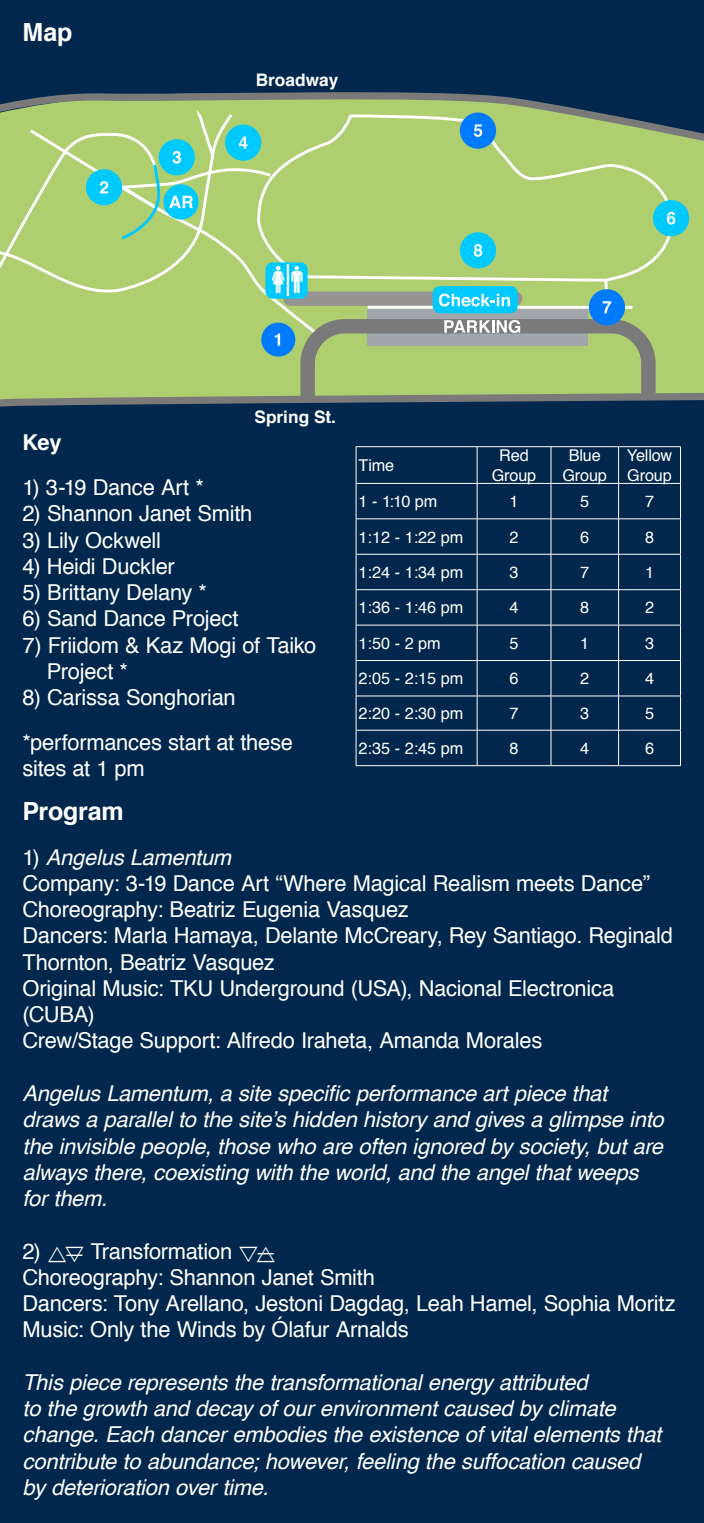
<style>
.page{position:relative;width:704px;height:1523px;background:#fff}
.page>*{position:absolute;margin:0;border:0;box-sizing:border-box;transform-origin:0 0}
.t1{font:700 25px "Helvetica";letter-spacing:-.005em;color:#fff}
.t2{font:21.88px/26.2px "Helvetica";letter-spacing:-.01em;color:#fff}
.t3{font:italic 21.88px/26.2px "Helvetica";letter-spacing:-.01em;color:#fff}
.t4{font:700 21.88px "Helvetica";color:#fff}
.t5{font:700 17.25px "Helvetica";color:#fff}
.t6{font:16.25px/19.5px "Helvetica";letter-spacing:-.005em;color:#fff;text-align:center}
.s1{font-style:italic}
</style>
<div class="page">
<div style="left:0;top:0;width:703px;height:1522px;background:#01274c"></div>
<svg style="left:0;top:92px;width:594px;height:20px"></svg>
<svg style="left:0;top:112px;width:703px;height:295px;background:#a0c47d"></svg>
<img style="left:271px;top:265px;width:31px;height:31px">
<hr style="left:355px;top:446px;width:122px;height:1px;background:#fff">
<hr style="left:355px;top:447px;width:1px;height:36px;background:#fff">
<hr style="left:618px;top:446px;width:62px;height:1px;background:#fff">
<hr style="left:679px;top:447px;width:1px;height:36px;background:#fff">
<hr style="left:355px;top:730px;width:1px;height:35px;background:#fff">
<hr style="left:679px;top:730px;width:1px;height:35px;background:#fff">
<hr style="left:355px;top:765px;width:122px;height:1px;background:#fff">
<hr style="left:618px;top:765px;width:62px;height:1px;background:#fff">
<hr style="left:355px;top:483px;width:122px;height:1px;background:#fff">
<hr style="left:355px;top:484px;width:1px;height:34px;background:#fff">
<hr style="left:477px;top:483px;width:73px;height:1px;background:#fff">
<hr style="left:550px;top:483px;width:68px;height:1px;background:#fff">
<hr style="left:618px;top:483px;width:62px;height:1px;background:#fff">
<hr style="left:679px;top:484px;width:1px;height:34px;background:#fff">
<hr style="left:355px;top:518px;width:122px;height:1px;background:#fff">
<hr style="left:355px;top:519px;width:1px;height:35px;background:#fff">
<hr style="left:477px;top:518px;width:73px;height:1px;background:#fff">
<hr style="left:550px;top:518px;width:68px;height:1px;background:#fff">
<hr style="left:618px;top:518px;width:62px;height:1px;background:#fff">
<hr style="left:679px;top:519px;width:1px;height:35px;background:#fff">
<hr style="left:355px;top:554px;width:122px;height:1px;background:#fff">
<hr style="left:355px;top:554px;width:1px;height:35px;background:#fff">
<hr style="left:477px;top:554px;width:73px;height:1px;background:#fff">
<hr style="left:550px;top:554px;width:68px;height:1px;background:#fff">
<hr style="left:618px;top:554px;width:62px;height:1px;background:#fff">
<hr style="left:679px;top:554px;width:1px;height:35px;background:#fff">
<hr style="left:355px;top:589px;width:122px;height:1px;background:#fff">
<hr style="left:355px;top:590px;width:1px;height:35px;background:#fff">
<hr style="left:477px;top:589px;width:73px;height:1px;background:#fff">
<hr style="left:550px;top:589px;width:68px;height:1px;background:#fff">
<hr style="left:618px;top:589px;width:62px;height:1px;background:#fff">
<hr style="left:679px;top:590px;width:1px;height:35px;background:#fff">
<hr style="left:355px;top:625px;width:122px;height:1px;background:#fff">
<hr style="left:355px;top:625px;width:1px;height:35px;background:#fff">
<hr style="left:477px;top:625px;width:73px;height:1px;background:#fff">
<hr style="left:550px;top:625px;width:68px;height:1px;background:#fff">
<hr style="left:618px;top:625px;width:62px;height:1px;background:#fff">
<hr style="left:679px;top:625px;width:1px;height:35px;background:#fff">
<hr style="left:355px;top:696px;width:1px;height:34px;background:#fff">
<hr style="left:679px;top:696px;width:1px;height:34px;background:#fff">
<hr style="left:355px;top:730px;width:122px;height:1px;background:#fff">
<hr style="left:477px;top:730px;width:73px;height:1px;background:#fff">
<hr style="left:550px;top:730px;width:68px;height:1px;background:#fff">
<hr style="left:618px;top:730px;width:62px;height:1px;background:#fff">
<hr style="left:355px;top:660px;width:122px;height:1px;background:#fff">
<hr style="left:355px;top:661px;width:1px;height:34px;background:#fff">
<hr style="left:477px;top:660px;width:73px;height:1px;background:#fff">
<hr style="left:550px;top:660px;width:68px;height:1px;background:#fff">
<hr style="left:618px;top:660px;width:62px;height:1px;background:#fff">
<hr style="left:679px;top:661px;width:1px;height:34px;background:#fff">
<hr style="left:355px;top:695px;width:122px;height:1px;background:#fff">
<hr style="left:477px;top:695px;width:73px;height:1px;background:#fff">
<hr style="left:550px;top:695px;width:68px;height:1px;background:#fff">
<hr style="left:618px;top:695px;width:62px;height:1px;background:#fff">
<hr style="left:477px;top:446px;width:73px;height:1px;background:#fff">
<hr style="left:476px;top:447px;width:1px;height:36px;background:#fff">
<hr style="left:476px;top:484px;width:1px;height:34px;background:#fff">
<hr style="left:476px;top:519px;width:1px;height:35px;background:#fff">
<hr style="left:476px;top:554px;width:1px;height:35px;background:#fff">
<hr style="left:476px;top:590px;width:1px;height:35px;background:#fff">
<hr style="left:476px;top:625px;width:1px;height:35px;background:#fff">
<hr style="left:476px;top:661px;width:1px;height:34px;background:#fff">
<hr style="left:476px;top:696px;width:1px;height:34px;background:#fff">
<hr style="left:476px;top:730px;width:1px;height:35px;background:#fff">
<hr style="left:477px;top:765px;width:73px;height:1px;background:#fff">
<hr style="left:550px;top:446px;width:68px;height:1px;background:#fff">
<hr style="left:550px;top:447px;width:1px;height:36px;background:#fff">
<hr style="left:618px;top:447px;width:1px;height:36px;background:#fff">
<hr style="left:550px;top:484px;width:1px;height:34px;background:#fff">
<hr style="left:618px;top:484px;width:1px;height:34px;background:#fff">
<hr style="left:550px;top:519px;width:1px;height:35px;background:#fff">
<hr style="left:618px;top:519px;width:1px;height:35px;background:#fff">
<hr style="left:550px;top:554px;width:1px;height:35px;background:#fff">
<hr style="left:618px;top:554px;width:1px;height:35px;background:#fff">
<hr style="left:550px;top:590px;width:1px;height:35px;background:#fff">
<hr style="left:618px;top:590px;width:1px;height:35px;background:#fff">
<hr style="left:550px;top:625px;width:1px;height:35px;background:#fff">
<hr style="left:618px;top:625px;width:1px;height:35px;background:#fff">
<hr style="left:550px;top:661px;width:1px;height:34px;background:#fff">
<hr style="left:618px;top:661px;width:1px;height:34px;background:#fff">
<hr style="left:550px;top:696px;width:1px;height:34px;background:#fff">
<hr style="left:618px;top:696px;width:1px;height:34px;background:#fff">
<hr style="left:550px;top:730px;width:1px;height:35px;background:#fff">
<hr style="left:618px;top:730px;width:1px;height:35px;background:#fff">
<hr style="left:550px;top:765px;width:68px;height:1px;background:#fff">
<p class="t1" style="left:22px;top:12px;width:51px">Map</p>
<p class="t5" style="left:255px;top:66px;width:84px">Broadway</p>
<p class="t5" style="left:254px;top:403px;width:83px">Spring St.</p>
<p class="t4" style="left:22px;top:425px;width:41px">Key</p>
<p class="t2" style="left:22px;top:475px;width:183px">1) 3-19 Dance Art *</p>
<p class="t2" style="left:22px;top:501px;width:231px">2) Shannon Janet Smith</p>
<p class="t2" style="left:22px;top:527px;width:140px">3) Lily Ockwell</p>
<p class="t2" style="left:22px;top:554px;width:154px">4) Heidi Duckler</p>
<p class="t2" style="left:22px;top:580px;width:186px">5) Brittany Delany *</p>
<p class="t2" style="left:22px;top:606px;width:217px">6) Sand Dance Project</p>
<p class="t2" style="left:47px;top:632px;width:271px;text-indent:-24px">7) Friidom &amp; Kaz Mogi of Taiko<br>Project *</p>
<p class="t2" style="left:22px;top:675px;width:272px;line-height:45px">8) Carissa Songhorian *performances start at these</p>
<p class="t2" style="left:22px;top:756px;width:124px">sites at 1 pm</p>
<p class="t6" style="left:358px;top:456px;width:37px">Time</p>
<p class="t6" style="left:491px;top:446px;width:46px">Red<br>Group</p>
<p class="t6" style="left:562px;top:446px;width:46px">Blue<br>Group</p>
<p class="t6" style="left:626px;top:446px;width:47px;text-align:left">Yellow<br>Group</p>
<p class="t6" style="left:358px;top:492px;width:80px">1 - 1:10 pm</p>
<p class="t6" style="left:509px;top:492px;width:11px">1</p>
<p class="t6" style="left:580px;top:492px;width:11px">5</p>
<p class="t6" style="left:644px;top:492px;width:11px">7</p>
<p class="t6" style="left:358px;top:528px;width:106px">1:12 - 1:22 pm</p>
<p class="t6" style="left:509px;top:528px;width:11px">2</p>
<p class="t6" style="left:580px;top:528px;width:11px">6</p>
<p class="t6" style="left:644px;top:528px;width:11px">8</p>
<p class="t6" style="left:358px;top:563px;width:106px">1:24 - 1:34 pm</p>
<p class="t6" style="left:509px;top:563px;width:11px">3</p>
<p class="t6" style="left:580px;top:563px;width:11px">7</p>
<p class="t6" style="left:644px;top:563px;width:11px">1</p>
<p class="t6" style="left:358px;top:598px;width:106px">1:36 - 1:46 pm</p>
<p class="t6" style="left:509px;top:598px;width:11px">4</p>
<p class="t6" style="left:580px;top:598px;width:11px">8</p>
<p class="t6" style="left:644px;top:598px;width:11px">2</p>
<p class="t6" style="left:358px;top:634px;width:84px">1:50 - 2 pm</p>
<p class="t6" style="left:509px;top:634px;width:11px">5</p>
<p class="t6" style="left:580px;top:634px;width:11px">1</p>
<p class="t6" style="left:644px;top:634px;width:11px">3</p>
<p class="t6" style="left:358px;top:669px;width:106px">2:05 - 2:15 pm</p>
<p class="t6" style="left:509px;top:669px;width:11px">6</p>
<p class="t6" style="left:580px;top:669px;width:11px">2</p>
<p class="t6" style="left:644px;top:669px;width:11px">4</p>
<p class="t6" style="left:358px;top:704px;width:106px">2:20 - 2:30 pm</p>
<p class="t6" style="left:509px;top:704px;width:11px">7</p>
<p class="t6" style="left:580px;top:704px;width:11px">3</p>
<p class="t6" style="left:644px;top:704px;width:11px">5</p>
<p class="t6" style="left:358px;top:739px;width:106px">2:35 - 2:45 pm</p>
<p class="t6" style="left:509px;top:739px;width:11px">8</p>
<p class="t6" style="left:580px;top:739px;width:11px">4</p>
<p class="t6" style="left:644px;top:739px;width:11px">6</p>
<p class="t1" style="left:22px;top:790px;width:103px">Program</p>
<p class="t2" style="left:22px;top:844px;width:651px">1) <span class="s1">Angelus Lamentum<br></span>Company: 3-19 Dance Art “Where Magical Realism meets Dance” Choreography: Beatriz Eugenia Vasquez<br>Dancers: Marla Hamaya, Delante McCreary, Rey Santiago. Reginald Thornton, Beatriz Vasquez<br>Original Music: TKU Underground (USA), Nacional Electronica (CUBA)<br>Crew/Stage Support: Alfredo Iraheta, Amanda Morales</p>
<p class="t3" style="left:22px;top:1080px;width:642px">Angelus Lamentum, a site specific performance art piece that draws a parallel to the site’s hidden history and gives a glimpse into the invisible people, those who are often ignored by society, but are always there, coexisting with the world, and the angel that weeps for them.</p>
<p class="t2" style="left:22px;top:1238px;width:654px">2) Transformation<br>Choreography: Shannon Janet Smith<br>Dancers: Tony Arellano, Jestoni Dagdag, Leah Hamel, Sophia Moritz Music: Only the Winds by Ólafur Arnalds</p>
<p class="t3" style="left:23px;top:1369px;width:640px">This piece represents the transformational energy attributed<br>to the growth and decay of our environment caused by climate change. Each dancer embodies the existence of vital elements that contribute to abundance; however, feeling the suffocation caused by deterioration over time.</p>
</div>
